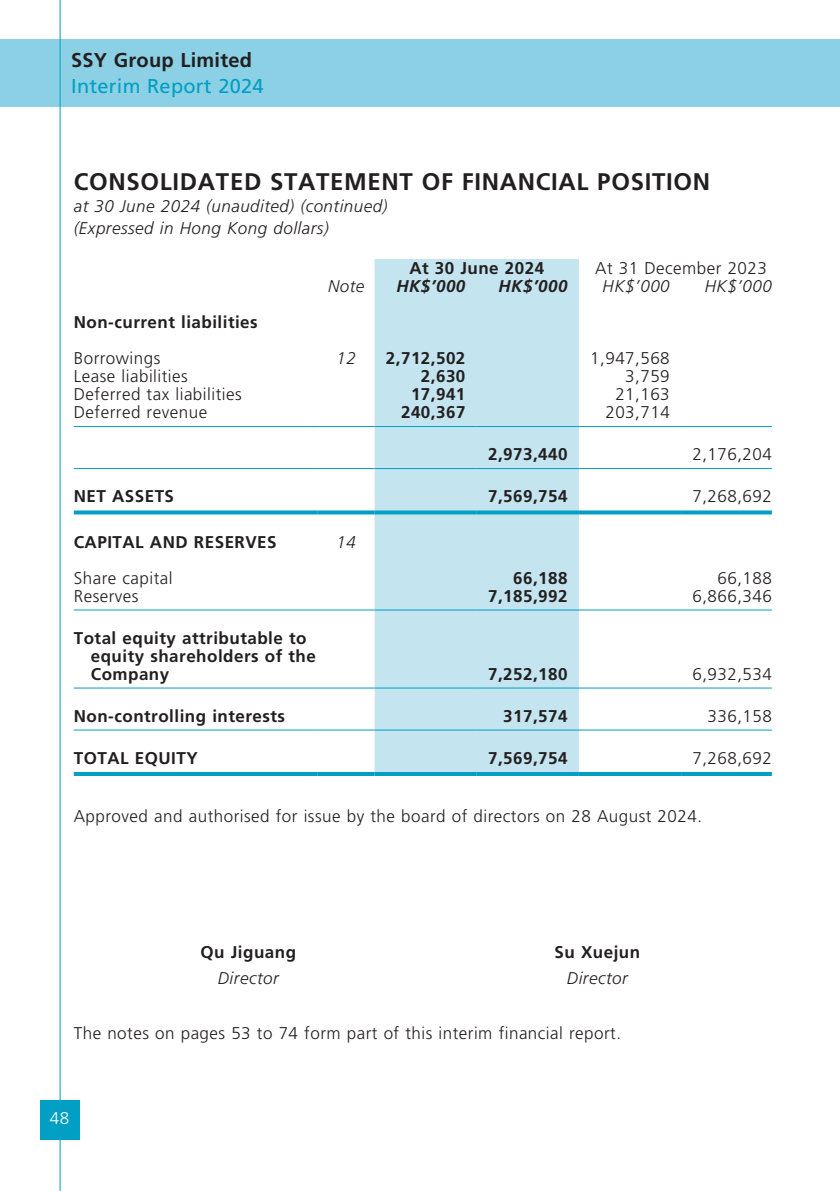
<style>
.page{position:relative;width:840px;height:1191px;background:#fff}
.page>*{position:absolute;margin:0;border:0;box-sizing:border-box;transform-origin:0 0}
.t1{font:700 24px "Frutiger LT Std";letter-spacing:.03em;color:#231f20}
.t2{font:20px "Frutiger LT Std";letter-spacing:.01em;color:#009fc3}
.t3{font:700 20px "Frutiger LT Std";letter-spacing:.01em;color:#231f20}
.t4{font:300 17px "Frutiger LT Std";letter-spacing:.03em;color:#231f20}
.t5{font:700 17px/18px "Frutiger LT Std";letter-spacing:.03em;color:#231f20}
.t6{font:italic 300 17px/22px "Frutiger LT Std";letter-spacing:.03em;color:#231f20}
.t7{font:italic 700 17px "Frutiger LT Std";letter-spacing:.03em;color:#231f20}
.t8{font:300 17px "Frutiger LT Std";color:#fff}
</style>
<div class="page">
<div style="left:0;top:39px;width:839px;height:68px;background:#8bd0e4"></div>
<hr style="left:839px;top:39px;width:1px;height:68px;background:#8bd0e4">
<hr style="left:60px;top:0;width:1px;height:1191px;background:#009fc3">
<div style="left:40px;top:1100px;width:39px;height:40px;background:#009fc3"></div>
<div style="left:374px;top:259px;width:204px;height:513px;background:#c4e5f0"></div>
<hr style="left:74px;top:426px;width:243px;height:1px;background:#009fc3">
<hr style="left:317px;top:426px;width:57px;height:1px;background:#009fc3">
<hr style="left:374px;top:426px;width:102px;height:1px;background:#009fc3">
<hr style="left:476px;top:426px;width:102px;height:1px;background:#009fc3">
<hr style="left:578px;top:426px;width:102px;height:1px;background:#009fc3">
<hr style="left:680px;top:426px;width:91px;height:1px;background:#009fc3">
<hr style="left:74px;top:468px;width:243px;height:1px;background:#009fc3">
<hr style="left:317px;top:468px;width:57px;height:1px;background:#009fc3">
<hr style="left:374px;top:468px;width:102px;height:1px;background:#009fc3">
<hr style="left:476px;top:468px;width:102px;height:1px;background:#009fc3">
<hr style="left:578px;top:468px;width:102px;height:1px;background:#009fc3">
<hr style="left:680px;top:468px;width:91px;height:1px;background:#009fc3">
<svg style="left:74px;top:510px;width:243px;height:4px"></svg>
<svg style="left:317px;top:510px;width:57px;height:4px"></svg>
<svg style="left:374px;top:510px;width:102px;height:4px"></svg>
<svg style="left:476px;top:510px;width:102px;height:4px"></svg>
<svg style="left:578px;top:510px;width:102px;height:4px"></svg>
<svg style="left:680px;top:510px;width:91px;height:4px"></svg>
<hr style="left:74px;top:609px;width:243px;height:1px;background:#009fc3">
<hr style="left:317px;top:609px;width:57px;height:1px;background:#009fc3">
<hr style="left:374px;top:609px;width:102px;height:1px;background:#009fc3">
<hr style="left:476px;top:609px;width:102px;height:1px;background:#009fc3">
<hr style="left:578px;top:609px;width:102px;height:1px;background:#009fc3">
<hr style="left:680px;top:609px;width:91px;height:1px;background:#009fc3">
<hr style="left:74px;top:687px;width:243px;height:1px;background:#009fc3">
<hr style="left:317px;top:687px;width:57px;height:1px;background:#009fc3">
<hr style="left:374px;top:687px;width:102px;height:1px;background:#009fc3">
<hr style="left:476px;top:687px;width:102px;height:1px;background:#009fc3">
<hr style="left:578px;top:687px;width:102px;height:1px;background:#009fc3">
<hr style="left:680px;top:687px;width:91px;height:1px;background:#009fc3">
<hr style="left:74px;top:729px;width:243px;height:1px;background:#009fc3">
<hr style="left:317px;top:729px;width:57px;height:1px;background:#009fc3">
<hr style="left:374px;top:729px;width:102px;height:1px;background:#009fc3">
<hr style="left:476px;top:729px;width:102px;height:1px;background:#009fc3">
<hr style="left:578px;top:729px;width:102px;height:1px;background:#009fc3">
<hr style="left:680px;top:729px;width:91px;height:1px;background:#009fc3">
<hr style="left:74px;top:772px;width:243px;height:4px;background:#009fc3">
<hr style="left:317px;top:772px;width:57px;height:4px;background:#009fc3">
<hr style="left:374px;top:772px;width:102px;height:4px;background:#009fc3">
<hr style="left:476px;top:772px;width:102px;height:4px;background:#009fc3">
<hr style="left:578px;top:772px;width:102px;height:4px;background:#009fc3">
<hr style="left:680px;top:772px;width:91px;height:4px;background:#009fc3">
<p class="t3" style="left:71px;top:48px;width:182px">SSY Group Limited</p>
<p class="t2" style="left:71px;top:74px;width:194px">Interim Report 2024</p>
<h1 class="t1" style="left:74px;top:168px;width:637px">CONSOLIDATED STATEMENT OF FINANCIAL POSITION</h1>
<p class="t6" style="left:74px;top:195px;width:315px">at 30 June 2024 (unaudited) (continued) (Expressed in Hong Kong dollars)</p>
<p class="t5" style="left:409px;top:259px;width:136px">At 30 June 2024</p>
<p class="t4" style="left:595px;top:259px;width:173px">At 31 December 2023</p>
<p class="t6" style="left:328px;top:275px;width:38px">Note</p>
<p class="t7" style="left:396px;top:276px;width:71px">HK$’000</p>
<p class="t7" style="left:498px;top:276px;width:71px">HK$’000</p>
<p class="t6" style="left:602px;top:275px;width:69px">HK$’000</p>
<p class="t6" style="left:704px;top:275px;width:69px">HK$’000</p>
<p class="t5" style="left:74px;top:313px;width:185px">Non-current liabilities</p>
<p class="t4" style="left:74px;top:349px;width:88px">Borrowings</p>
<p class="t6" style="left:336px;top:347px;width:21px">12</p>
<p class="t5" style="left:386px;top:349px;width:81px">2,712,502</p>
<p class="t4" style="left:590px;top:349px;width:81px">1,947,568</p>
<p class="t4" style="left:74px;top:367px;width:115px">Lease liabilities</p>
<p class="t5" style="left:420px;top:367px;width:46px">2,630</p>
<p class="t4" style="left:625px;top:367px;width:46px">3,759</p>
<p class="t4" style="left:74px;top:385px;width:169px">Deferred tax liabilities</p>
<p class="t5" style="left:411px;top:385px;width:56px">17,941</p>
<p class="t4" style="left:615px;top:385px;width:56px">21,163</p>
<p class="t4" style="left:74px;top:403px;width:135px">Deferred revenue</p>
<p class="t5" style="left:401px;top:403px;width:66px">240,367</p>
<p class="t4" style="left:605px;top:403px;width:66px">203,714</p>
<p class="t5" style="left:488px;top:445px;width:81px">2,973,440</p>
<p class="t4" style="left:692px;top:445px;width:81px">2,176,204</p>
<p class="t5" style="left:74px;top:487px;width:102px">NET ASSETS</p>
<p class="t5" style="left:488px;top:487px;width:81px">7,569,754</p>
<p class="t4" style="left:692px;top:487px;width:81px">7,268,692</p>
<p class="t5" style="left:74px;top:533px;width:204px">CAPITAL AND RESERVES</p>
<p class="t6" style="left:336px;top:531px;width:21px">14</p>
<p class="t4" style="left:74px;top:568px;width:100px">Share capital</p>
<p class="t5" style="left:513px;top:569px;width:56px">66,188</p>
<p class="t4" style="left:717px;top:568px;width:56px">66,188</p>
<p class="t4" style="left:74px;top:586px;width:66px">Reserves</p>
<p class="t5" style="left:488px;top:587px;width:81px">7,185,992</p>
<p class="t4" style="left:692px;top:586px;width:81px">6,866,346</p>
<p class="t5" style="left:91px;top:629px;width:226px;text-indent:-17px">Total equity attributable to equity shareholders of the<br>Company</p>
<p class="t5" style="left:488px;top:665px;width:81px">7,252,180</p>
<p class="t4" style="left:692px;top:664px;width:81px">6,932,534</p>
<p class="t5" style="left:74px;top:707px;width:213px">Non-controlling interests</p>
<p class="t5" style="left:503px;top:707px;width:66px">317,574</p>
<p class="t4" style="left:707px;top:706px;width:66px">336,158</p>
<p class="t5" style="left:74px;top:749px;width:125px">TOTAL EQUITY</p>
<p class="t5" style="left:488px;top:749px;width:81px">7,569,754</p>
<p class="t4" style="left:692px;top:748px;width:81px">7,268,692</p>
<p class="t4" style="left:74px;top:806px;width:629px">Approved and authorised for issue by the board of directors on 28 August 2024.</p>
<p class="t5" style="left:200px;top:943px;width:97px">Qu Jiguang</p>
<p class="t5" style="left:554px;top:943px;width:87px">Su Xuejun</p>
<p class="t6" style="left:218px;top:967px;width:62px">Director</p>
<p class="t6" style="left:566px;top:967px;width:62px">Director</p>
<p class="t4" style="left:74px;top:1023px;width:548px">The notes on pages 53 to 74 form part of this interim financial report.</p>
<p class="t8" style="left:50px;top:1108px;width:21px">48</p>
</div>
